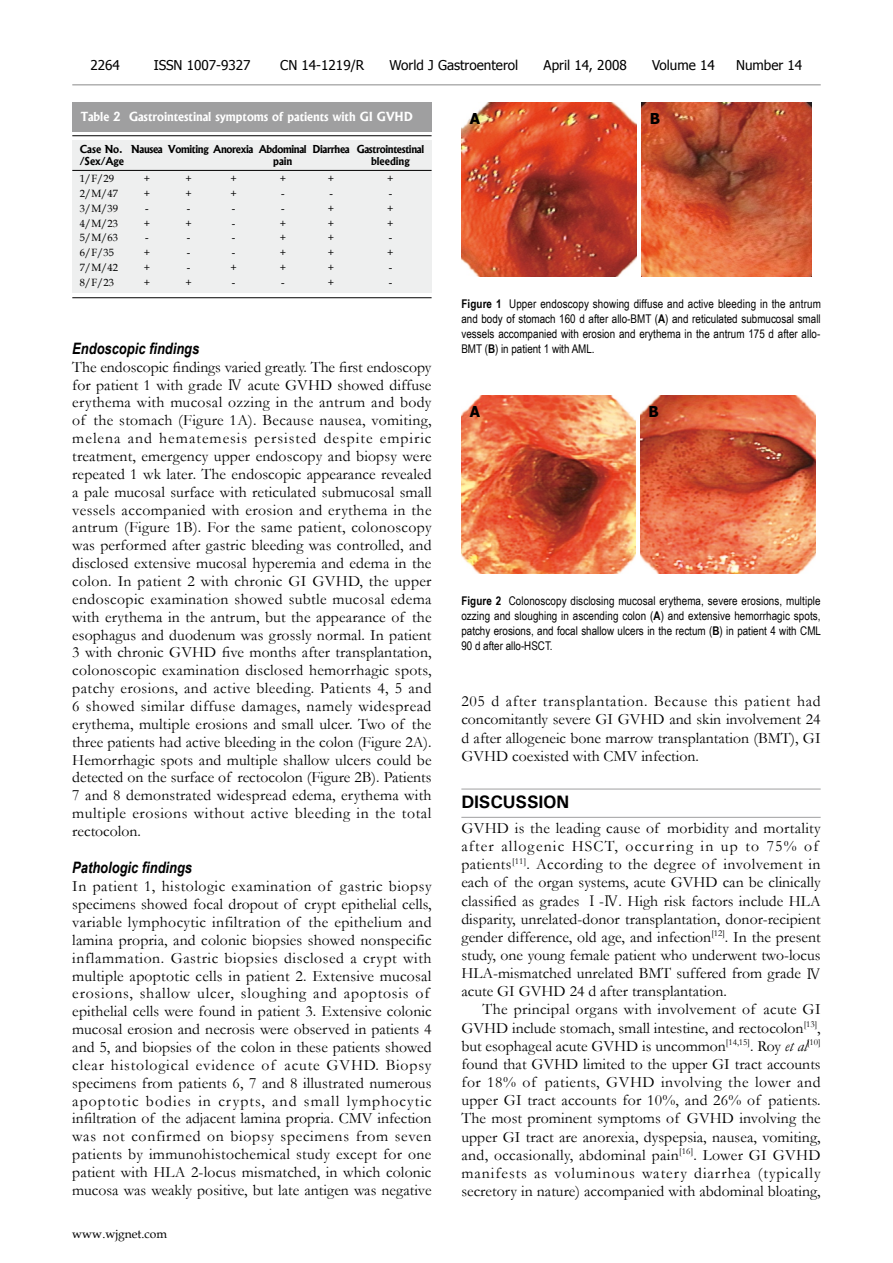
<style>
.page{position:relative;width:893px;height:1263px;background:#fff}
.page>*{position:absolute;margin:0;border:0;box-sizing:border-box;transform-origin:0 0}
.t1{font:700 18px "Univers";letter-spacing:-.01em;color:#000}
.t2{font:15.75px/17.9px "Garamond";letter-spacing:.01em;color:#000;text-align:justify}
.t3{font:italic 700 15.75px "Arial Narrow";color:#000}
.t4{font:700 15px "Tahoma";color:#000}
.t5{font:13.5px "Tahoma";color:#000}
.t6{font:12px/15px "Arial Narrow";color:#000;text-align:justify}
.t7{font:700 12px "Albertus";color:#fff}
.t8{font:12px "Book Antiqua";color:#000}
.t9{font:10.5px "Book Antiqua";color:#000}
.t10{font:700 10.5px/12.6px "Albertus";letter-spacing:-.03em;color:#000}
.t11{font:700 10.5px/12.6px "Albertus";color:#000}
.s1{font-family:"Koz Min Pro";font-size:14.25px}
.s2{font-weight:700}
.s3{font-style:italic}
</style>
<div class="page">
<hr style="left:72px;top:85px;width:749px;height:1px;background:#898989">
<div style="left:72px;top:102px;width:360px;height:29px;background:#9f9fa0"></div>
<div style="left:72px;top:140px;width:360px;height:153px;background:#eeefef"></div>
<hr style="left:72px;top:135px;width:360px;height:1px;background:#000">
<hr style="left:72px;top:170px;width:360px;height:1px;background:#000">
<hr style="left:72px;top:297px;width:360px;height:1px;background:#000">
<img style="left:461px;top:102px;width:176px;height:174px">
<img style="left:641px;top:102px;width:171px;height:174px">
<img style="left:461px;top:395px;width:175px;height:178px">
<img style="left:640px;top:395px;width:175px;height:178px">
<hr style="left:461px;top:789px;width:360px;height:1px;background:#9f9fa0">
<hr style="left:461px;top:817px;width:360px;height:1px;background:#9f9fa0">
<p class="t5" style="left:90px;top:56px;width:31px">2264</p>
<p class="t5" style="left:154px;top:56px;width:98px">ISSN 1007-9327</p>
<p class="t5" style="left:280px;top:56px;width:86px">CN 14-1219/R</p>
<p class="t5" style="left:390px;top:56px;width:130px">World J Gastroenterol</p>
<p class="t5" style="left:544px;top:56px;width:85px">April 14, 2008</p>
<p class="t5" style="left:652px;top:56px;width:64px">Volume 14</p>
<p class="t5" style="left:736px;top:56px;width:68px">Number 14</p>
<p class="t7" style="left:81px;top:109px;width:334px">Table 2 Gastrointestinal symptoms of patients with GI GVHD</p>
<p class="t11" style="left:80px;top:143px;width:46px">Case No. /Sex/Age</p>
<p class="t10" style="left:273px;top:143px;width:35px;text-indent:-142px">Nausea Vomiting Anorexia Abdominal pain</p>
<p class="t10" style="left:371px;top:143px;width:55px;text-indent:-59px">Diarrhea Gastrointestinal bleeding</p>
<p class="t9" style="left:80px;top:171px;width:36px">1/F/29</p>
<p class="t9" style="left:144px;top:171px;width:8px">+</p>
<p class="t9" style="left:185px;top:171px;width:8px">+</p>
<p class="t9" style="left:230px;top:171px;width:8px">+</p>
<p class="t9" style="left:280px;top:171px;width:8px">+</p>
<p class="t9" style="left:328px;top:171px;width:8px">+</p>
<p class="t9" style="left:387px;top:171px;width:8px">+</p>
<p class="t9" style="left:80px;top:186px;width:40px">2/M/47</p>
<p class="t9" style="left:144px;top:186px;width:8px">+</p>
<p class="t9" style="left:185px;top:186px;width:8px">+</p>
<p class="t9" style="left:230px;top:186px;width:8px">+</p>
<p class="t9" style="left:281px;top:186px;width:5px">-</p>
<p class="t9" style="left:329px;top:186px;width:5px">-</p>
<p class="t9" style="left:389px;top:186px;width:5px">-</p>
<p class="t9" style="left:80px;top:201px;width:40px">3/M/39</p>
<p class="t9" style="left:145px;top:201px;width:5px">-</p>
<p class="t9" style="left:187px;top:201px;width:5px">-</p>
<p class="t9" style="left:232px;top:201px;width:5px">-</p>
<p class="t9" style="left:281px;top:201px;width:5px">-</p>
<p class="t9" style="left:328px;top:201px;width:8px">+</p>
<p class="t9" style="left:387px;top:201px;width:8px">+</p>
<p class="t9" style="left:80px;top:216px;width:40px">4/M/23</p>
<p class="t9" style="left:144px;top:216px;width:8px">+</p>
<p class="t9" style="left:185px;top:216px;width:8px">+</p>
<p class="t9" style="left:232px;top:216px;width:5px">-</p>
<p class="t9" style="left:280px;top:216px;width:8px">+</p>
<p class="t9" style="left:328px;top:216px;width:8px">+</p>
<p class="t9" style="left:387px;top:216px;width:8px">+</p>
<p class="t9" style="left:80px;top:231px;width:40px">5/M/63</p>
<p class="t9" style="left:145px;top:231px;width:5px">-</p>
<p class="t9" style="left:187px;top:231px;width:5px">-</p>
<p class="t9" style="left:232px;top:231px;width:5px">-</p>
<p class="t9" style="left:280px;top:231px;width:8px">+</p>
<p class="t9" style="left:328px;top:231px;width:8px">+</p>
<p class="t9" style="left:389px;top:231px;width:5px">-</p>
<p class="t9" style="left:80px;top:245px;width:36px">6/F/35</p>
<p class="t9" style="left:144px;top:245px;width:8px">+</p>
<p class="t9" style="left:187px;top:245px;width:5px">-</p>
<p class="t9" style="left:232px;top:245px;width:5px">-</p>
<p class="t9" style="left:280px;top:245px;width:8px">+</p>
<p class="t9" style="left:328px;top:245px;width:8px">+</p>
<p class="t9" style="left:387px;top:245px;width:8px">+</p>
<p class="t9" style="left:80px;top:260px;width:40px">7/M/42</p>
<p class="t9" style="left:144px;top:260px;width:8px">+</p>
<p class="t9" style="left:187px;top:260px;width:5px">-</p>
<p class="t9" style="left:230px;top:260px;width:8px">+</p>
<p class="t9" style="left:280px;top:260px;width:8px">+</p>
<p class="t9" style="left:328px;top:260px;width:8px">+</p>
<p class="t9" style="left:389px;top:260px;width:5px">-</p>
<p class="t9" style="left:80px;top:275px;width:36px">8/F/23</p>
<p class="t9" style="left:144px;top:275px;width:8px">+</p>
<p class="t9" style="left:185px;top:275px;width:8px">+</p>
<p class="t9" style="left:232px;top:275px;width:5px">-</p>
<p class="t9" style="left:281px;top:275px;width:5px">-</p>
<p class="t9" style="left:328px;top:275px;width:8px">+</p>
<p class="t9" style="left:389px;top:275px;width:5px">-</p>
<p class="t3" style="left:72px;top:336px;width:129px">Endoscopic findings</p>
<p class="t2" style="left:72px;top:357px;width:361px">The endoscopic findings varied greatly. The first endoscopy for patient 1 with grade <span class="s1">Ⅳ</span> acute GVHD showed diffuse erythema with mucosal ozzing in the antrum and body of the stomach (Figure 1A). Because nausea, vomiting, melena and hematemesis persisted despite empiric treatment, emergency upper endoscopy and biopsy were repeated 1 wk later. The endoscopic appearance revealed a pale mucosal surface with reticulated submucosal small vessels accompanied with erosion and erythema in the antrum (Figure 1B). For the same patient, colonoscopy was performed after gastric bleeding was controlled, and disclosed extensive mucosal hyperemia and edema in the colon. In patient 2 with chronic GI GVHD, the upper endoscopic examination showed subtle mucosal edema with erythema in the antrum, but the appearance of the esophagus and duodenum was grossly normal. In patient 3 with chronic GVHD five months after transplantation, colonoscopic examination disclosed hemorrhagic spots, patchy erosions, and active bleeding. Patients 4, 5 and 6 showed similar diffuse damages, namely widespread erythema, multiple erosions and small ulcer. Two of the three patients had active bleeding in the colon (Figure 2A).<br>Hemorrhagic spots and multiple shallow ulcers could be detected on the surface of rectocolon (Figure 2B). Patients 7 and 8 demonstrated widespread edema, erythema with multiple erosions without active bleeding in the total rectocolon.</p>
<p class="t3" style="left:72px;top:856px;width:121px">Pathologic findings</p>
<p class="t2" style="left:72px;top:877px;width:361px;text-align:left">In patient 1, histologic examination of gastric biopsy specimens showed focal dropout of crypt epithelial cells, variable lymphocytic infiltration of the epithelium and lamina propria, and colonic biopsies showed nonspecific inflammation. Gastric biopsies disclosed a crypt with multiple apoptotic cells in patient 2. Extensive mucosal erosions, shallow ulcer, sloughing and apoptosis of epithelial cells were found in patient 3. Extensive colonic mucosal erosion and necrosis were observed in patients 4 and 5, and biopsies of the colon in these patients showed clear histological evidence of acute GVHD. Biopsy specimens from patients 6, 7 and 8 illustrated numerous apoptotic bodies in crypts, and small lymphocytic infiltration of the adjacent lamina propria. CMV infection was not confirmed on biopsy specimens from seven patients by immunohistochemical study except for one patient with HLA 2-locus mismatched, in which colonic mucosa was weakly positive, but late antigen was negative</p>
<p class="t8" style="left:72px;top:1225px;width:96px">www.wjgnet.com</p>
<p class="t4" style="left:470px;top:108px;width:12px">A</p>
<p class="t4" style="left:650px;top:108px;width:12px">B</p>
<p class="t6" style="left:461px;top:296px;width:361px"><span class="s2">Figure 1</span> Upper endoscopy showing diffuse and active bleeding in the antrum and body of stomach 160 d after allo-BMT (<span class="s2">A</span>) and reticulated submucosal small vessels accompanied with erosion and erythema in the antrum 175 d after allo-BMT (<span class="s2">B</span>) in patient 1 with AML.</p>
<p class="t4" style="left:470px;top:401px;width:12px">A</p>
<p class="t4" style="left:649px;top:401px;width:12px">B</p>
<p class="t6" style="left:461px;top:593px;width:361px"><span class="s2">Figure 2</span> Colonoscopy disclosing mucosal erythema, severe erosions, multiple ozzing and sloughing in ascending colon (<span class="s2">A</span>) and extensive hemorrhagic spots, patchy erosions, and focal shallow ulcers in the rectum (<span class="s2">B</span>) in patient 4 with CML 90 d after allo-HSCT.</p>
<p class="t2" style="left:461px;top:692px;width:361px">205 d after transplantation. Because this patient had concomitantly severe GI GVHD and skin involvement 24 d after allogeneic bone marrow transplantation (BMT), GI GVHD coexisted with CMV infection.</p>
<p class="t1" style="left:461px;top:791px;width:110px">DISCUSSION</p>
<p class="t2" style="left:461px;top:818px;width:361px;text-align:left">GVHD is the leading cause of morbidity and mortality after allogenic HSCT, occurring in up to 75% of patients<sup>[11]</sup>. According to the degree of involvement in each of the organ systems, acute GVHD can be clinically classified as grades <span class="s1">Ⅰ</span>-<span class="s1">Ⅳ</span>. High risk factors include HLA disparity, unrelated-donor transplantation, donor-recipient gender difference, old age, and infection<sup>[12]</sup>. In the present study, one young female patient who underwent two-locus HLA-mismatched unrelated BMT suffered from grade <span class="s1">Ⅳ </span>acute GI GVHD 24 d after transplantation.</p>
<p class="t2" style="left:461px;top:1000px;width:361px;text-indent:21px">The principal organs with involvement of acute GI GVHD include stomach, small intestine, and rectocolon<sup>[13]</sup>, but esophageal acute GVHD is uncommon<sup>[14,15]</sup>. Roy <span class="s3">et al</span><sup>[10] </sup>found that GVHD limited to the upper GI tract accounts for 18% of patients, GVHD involving the lower and upper GI tract accounts for 10%, and 26% of patients.<br>The most prominent symptoms of GVHD involving the upper GI tract are anorexia, dyspepsia, nausea, vomiting, and, occasionally, abdominal pain<sup>[16]</sup>. Lower GI GVHD manifests as voluminous watery diarrhea (typically secretory in nature) accompanied with abdominal bloating,</p>
</div>
